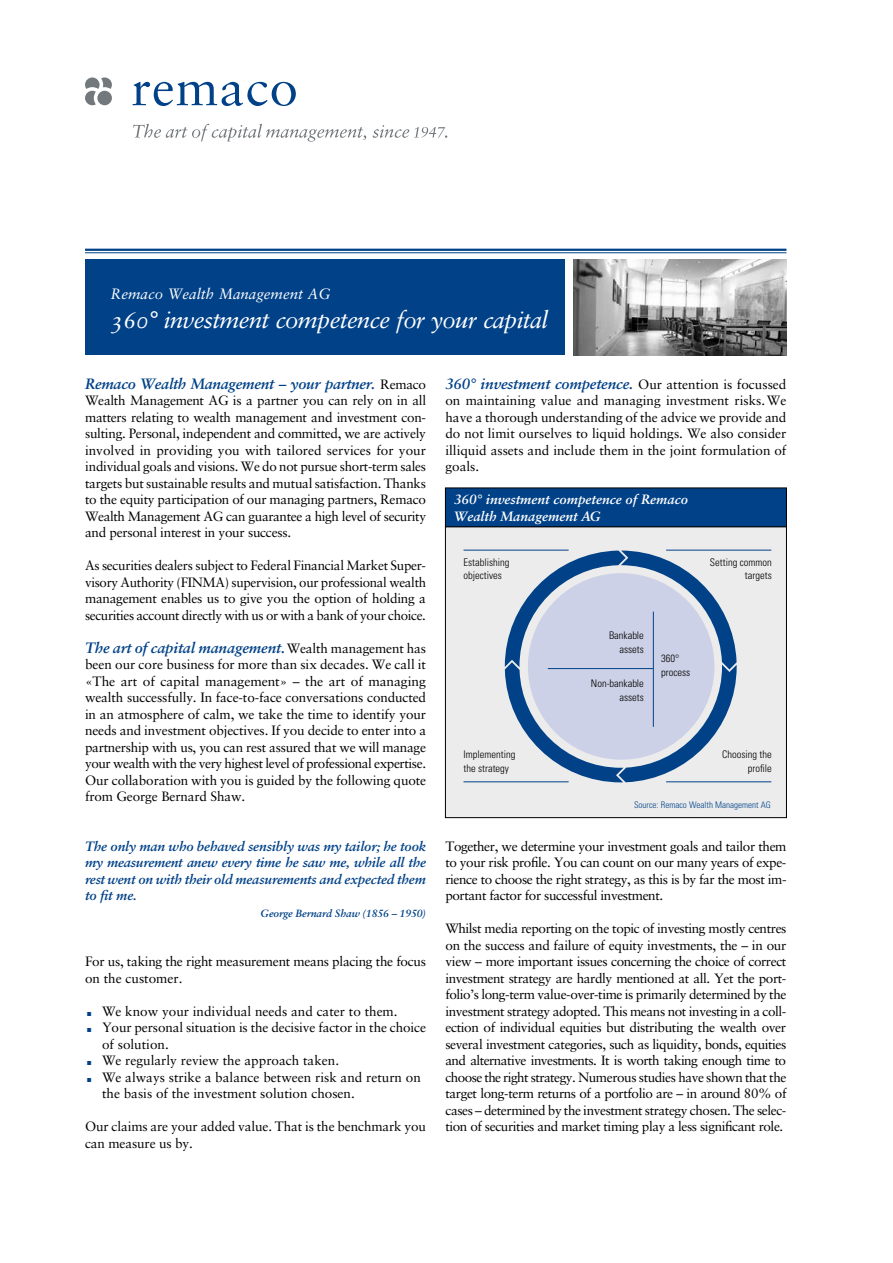
<style>
.page{position:relative;width:893px;height:1263px;background:#fff}
.page>*{position:absolute;margin:0;border:0;box-sizing:border-box;transform-origin:0 0}
.t1{font:700 30px "Univers";color:#004188}
.t2{font:24px "Sabon Italic Os F";letter-spacing:-.03em;color:#fff}
.t3{font:italic 700 15px "Sabon";letter-spacing:-.01em;color:#004188}
.t4{font:15px "Sabon Italic Os F";color:#fff}
.t5{font:13.5px/16.5px "Sabon";letter-spacing:-.01em;color:#000;text-align:justify}
.t6{font:italic 700 13.5px/16.5px "Sabon";letter-spacing:-.01em;color:#004188;text-align:justify}
.t7{font:italic 700 13.5px/16.6px "Sabon";color:#fff}
.t8{font:300 condensed 10.5px/13.5px "Univers";color:#000;text-align:right}
.t9{font:italic 700 10.5px "Sabon";letter-spacing:-.01em;color:#004188}
.t10{font:300 condensed 9px "Univers";color:#004188}
.s1{font-weight:400;font-style:normal;font-size:13.5px;color:#000}
</style>
<div class="page">
<div style="left:445px;top:527px;width:341px;height:291px;background:#ececec"></div>
<div style="left:445px;top:526px;width:342px;height:292px;border:1px solid #000"></div>
<svg style="left:133px;top:82px;width:163px;height:24px"></svg>
<svg style="left:85px;top:77px;width:27px;height:28px"></svg>
<div style="left:97px;top:91px;width:15px;height:14px;background:#72787b;border-radius:50%"></div>
<svg style="left:133px;top:124px;width:233px;height:18px"></svg>
<svg style="left:373px;top:125px;width:74px;height:13px"></svg>
<div style="left:85px;top:259px;width:479px;height:96px;background:#004188"></div>
<div style="left:445px;top:488px;width:341px;height:39px;background:#004188"></div>
<div style="left:445px;top:488px;width:342px;height:39px;border:1px solid #000"></div>
<hr style="left:463px;top:781px;width:106px;height:1px;background:#004188">
<hr style="left:463px;top:550px;width:106px;height:1px;background:#004188">
<hr style="left:666px;top:781px;width:105px;height:1px;background:#004188">
<hr style="left:666px;top:550px;width:105px;height:1px;background:#004188">
<svg style="left:505px;top:550px;width:232px;height:232px"></svg>
<img style="left:574px;top:259px;width:213px;height:97px">
<hr style="left:85px;top:249px;width:701px;height:2px;background:#004188">
<hr style="left:85px;top:252px;width:701px;height:1px;background:#004188">
<p class="t4" style="left:111px;top:285px;width:222px">Remaco Wealth Management AG</p>
<h2 class="t2" style="left:111px;top:305px;width:439px">360° investment competence for your capital</h2>
<p class="t3" style="left:85px;top:374px;width:343px">Remaco Wealth Management – your partner. <span class="s1">Remaco</span></p>
<p class="t5" style="left:85px;top:392px;width:343px">Wealth Management AG is a partner you can rely on in all matters relating to wealth management and investment con&shy;sulting. Personal, independent and committed, we are actively involved in providing you with tailored services for your individual goals and visions. We do not pursue short-term sales targets but sustainable results and mutual satisfaction. Thanks to the equity participation of our managing partners, Remaco Wealth Management AG can guarantee a high level of security and personal interest in your success.</p>
<p class="t5" style="left:85px;top:557px;width:343px">As securities dealers subject to Federal Financial Market Super&shy;visory Authority (FINMA) supervision, our professional wealth management enables us to give you the option of holding a securities account directly with us or with a bank of your choice.</p>
<p class="t3" style="left:85px;top:638px;width:343px">The art of capital management.<span class="s1">Wealth management has</span></p>
<p class="t5" style="left:85px;top:656px;width:343px">been our core business for more than six decades. We call it «The art of capital management» – the art of managing wealth successfully. In face-to-face conversations conducted in an atmosphere of calm, we take the time to identify your needs and investment objectives. If you decide to enter into a partnership with us, you can rest assured that we will manage your wealth with the very highest level of professional expertise.<br>Our collaboration with you is guided by the following quote from George Bernard Shaw.</p>
<p class="t6" style="left:85px;top:838px;width:343px">The only man who behaved sensibly was my tailor; he took my measurement anew every time he saw me, while all the rest went on with their old measurements and expected them to fit me.</p>
<p class="t9" style="left:261px;top:907px;width:167px">George Bernard Shaw (1856 – 1950)</p>
<p class="t5" style="left:85px;top:953px;width:342px">For us, taking the right measurement means placing the focus on the customer.</p>
<h1 class="t1" style="left:85px;top:988px;width:10px">.</h1>
<p class="t5" style="left:102px;top:1003px;width:297px">We know your individual needs and cater to them.</p>
<h1 class="t1" style="left:85px;top:1004px;width:10px">.</h1>
<p class="t5" style="left:102px;top:1019px;width:325px">Your personal situation is the decisive factor in the choice of solution.</p>
<h1 class="t1" style="left:85px;top:1037px;width:10px">.</h1>
<p class="t5" style="left:102px;top:1052px;width:239px">We regularly review the approach taken.</p>
<h1 class="t1" style="left:85px;top:1054px;width:10px">.</h1>
<p class="t5" style="left:102px;top:1069px;width:320px">We always strike a balance between risk and return on the basis of the investment solution chosen.</p>
<p class="t5" style="left:85px;top:1118px;width:343px">Our claims are your added value. That is the benchmark you can measure us by.</p>
<p class="t3" style="left:445px;top:374px;width:343px">360° investment competence. <span class="s1">Our attention is focussed</span></p>
<p class="t5" style="left:445px;top:392px;width:343px">on maintaining value and managing investment risks.We have a thorough understanding of the advice we provide and do not limit ourselves to liquid holdings. We also consider illiquid assets and include them in the joint formulation of goals.</p>
<p class="t7" style="left:454px;top:491px;width:235px">360° investment competence of Remaco<br>Wealth Management AG</p>
<p class="t8" style="left:463px;top:555px;width:48px;text-align:left">Establishing objectives</p>
<p class="t8" style="left:710px;top:555px;width:63px">Setting common targets</p>
<p class="t8" style="left:463px;top:748px;width:53px;text-align:left">Implementing the strategy</p>
<p class="t8" style="left:609px;top:629px;width:36px">Bankable assets</p>
<p class="t8" style="left:591px;top:677px;width:55px">Non-bankable assets</p>
<p class="t8" style="left:661px;top:652px;width:31px;text-align:left">360° process</p>
<p class="t8" style="left:722px;top:748px;width:51px">Choosing the profile</p>
<p class="t10" style="left:634px;top:800px;width:138px">Source: Remaco Wealth Management AG</p>
<p class="t5" style="left:445px;top:838px;width:343px">Together, we determine your investment goals and tailor them to your risk profile. You can count on our many years of expe&shy;rience to choose the right strategy, as this is by far the most im&shy;portant factor for successful investment.</p>
<p class="t5" style="left:445px;top:920px;width:343px">Whilst media reporting on the topic of investing mostly centres on the success and failure of equity investments, the – in our view – more important issues concerning the choice of correct investment strategy are hardly mentioned at all. Yet the port&shy;folio’s long-term value-over-time is primarily determined by the investment strategy adopted. This means not investing in a coll&shy;ection of individual equities but distributing the wealth over several investment categories, such as liquidity, bonds, equities and alternative investments. It is worth taking enough time to choose the right strategy. Numerous studies have shown that the target long-term returns of a portfolio are – in around 80% of cases – determined by the investment strategy chosen. The selec&shy;tion of securities and market timing play a less significant role.</p>
</div>
